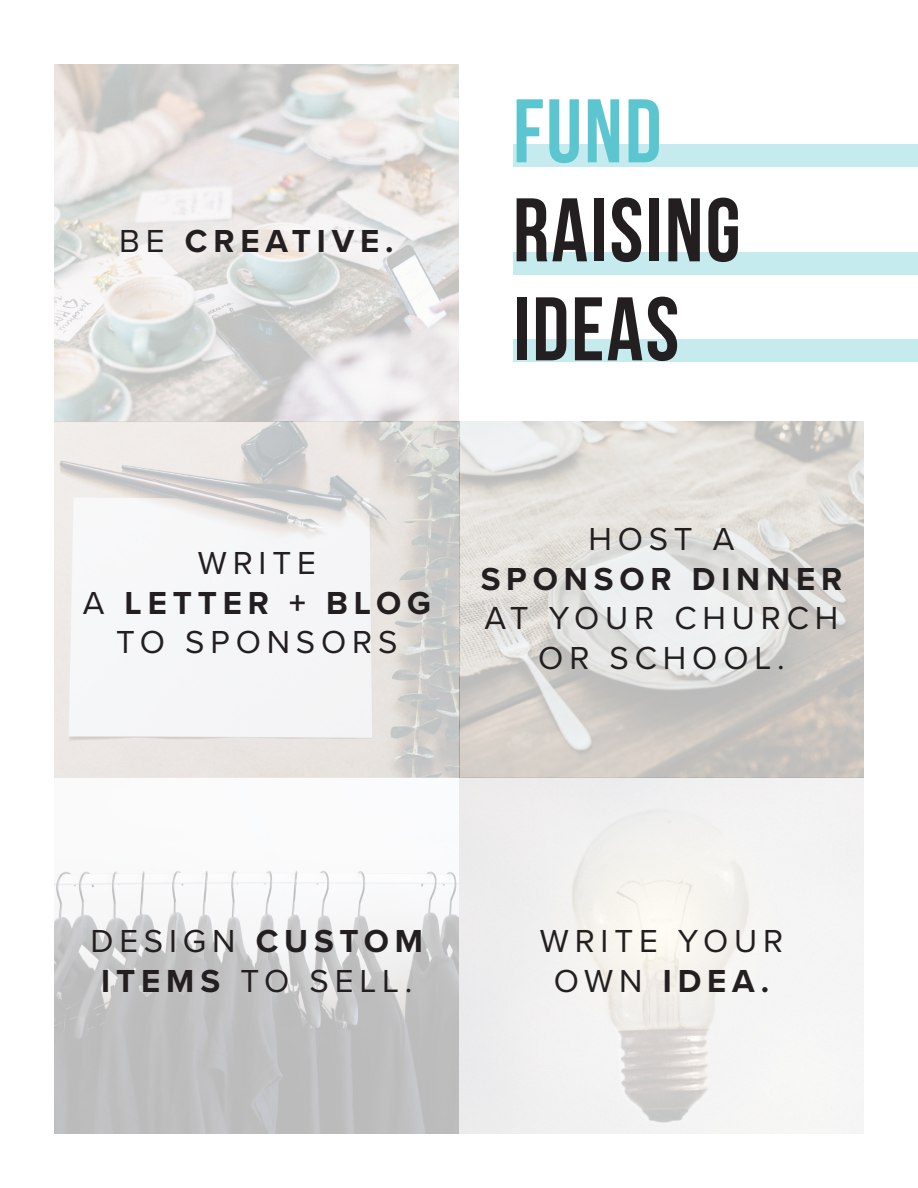
<style>
.page{position:relative;width:918px;height:1188px;background:#fff}
.page>*{position:absolute;margin:0;border:0;box-sizing:border-box;transform-origin:0 0}
.t1{font:700 90px/99px "Bebas Neue";letter-spacing:.025em;color:#231f20}
.t2{font:33px/39.6px "Proxima Nova";letter-spacing:.175em;color:#231f20;text-align:center}
.t3{font:700 33px "Proxima Nova";letter-spacing:.175em;color:#231f20}
.s1{font-weight:400}
.s2{color:#5bc6cf}
.s3{font-weight:700}
</style>
<div class="page">
<img style="left:54px;top:65px;width:405px;height:713px">
<div style="left:513px;top:253px;width:405px;height:22px;background:#c5ebee"></div>
<div style="left:513px;top:339px;width:405px;height:23px;background:#c5ebee"></div>
<div style="left:513px;top:145px;width:405px;height:22px;background:#c5ebee"></div>
<img style="left:54px;top:778px;width:810px;height:356px">
<img style="left:459px;top:421px;width:405px;height:357px">
<p class="t3" style="left:119px;top:216px;width:276px"><span class="s1">BE</span> CREATIVE.</p>
<p class="t1" style="left:513px;top:81px;width:229px"><span class="s2">FUND<br></span>RAISING<br>IDEAS</p>
<p class="t2" style="left:83px;top:542px;width:350px">WRITE<br>A <span class="s3">LETTER + BLOG<br></span>TO SPONSORS</p>
<p class="t2" style="left:481px;top:518px;width:363px">HOST A<br><span class="s3">SPONSOR DINNER<br></span>AT YOUR CHURCH<br>OR SCHOOL.</p>
<p class="t2" style="left:90px;top:920px;width:334px">DESIGN <span class="s3">CUSTOM<br>ITEMS</span> TO SELL.</p>
<p class="t2" style="left:540px;top:920px;width:245px">WRITE YOUR</p>
<p class="t3" style="left:554px;top:956px;width:217px"><span class="s1">OWN</span> IDEA.</p>
</div>
